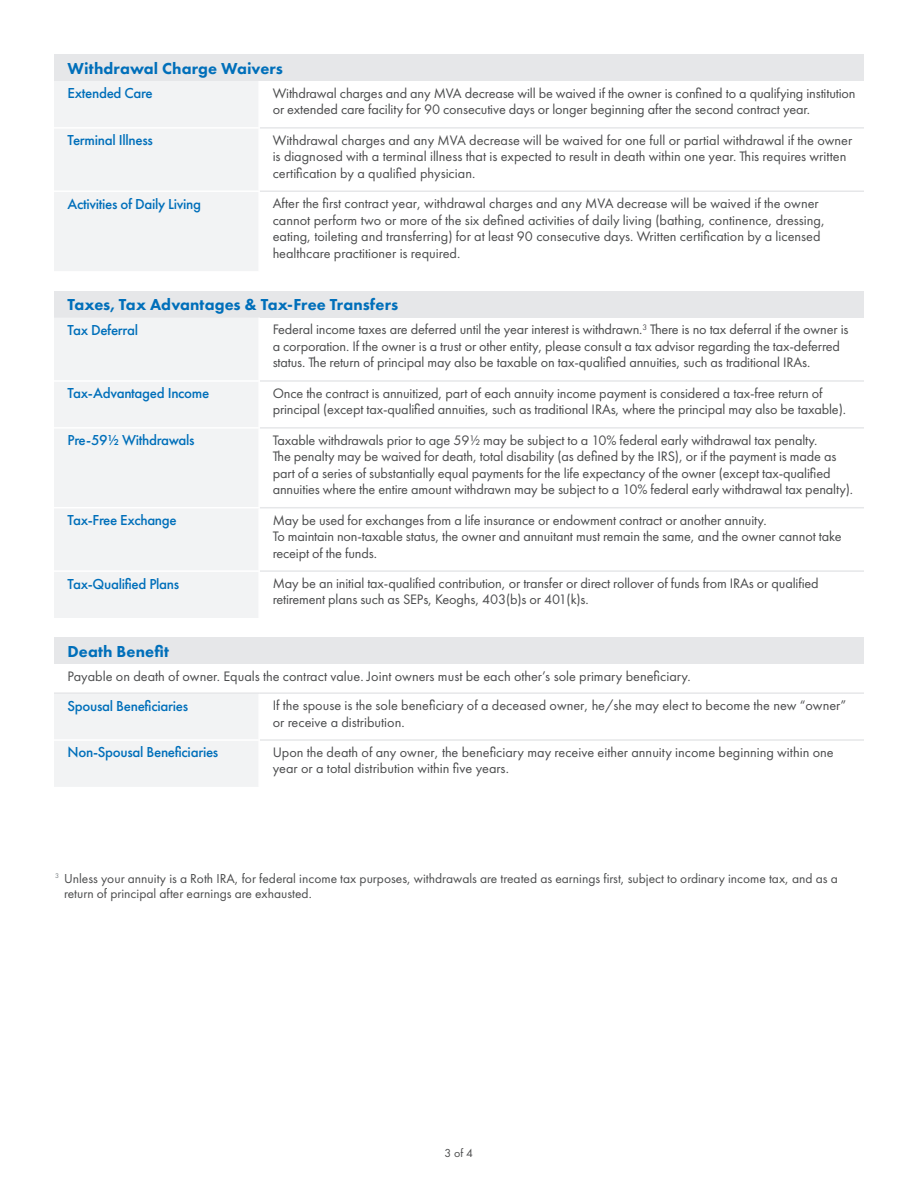
<style>
.page{position:relative;width:918px;height:1188px;background:#fff}
.page>*{position:absolute;margin:0;border:0;box-sizing:border-box;transform-origin:0 0}
.AG_Table_head_11_14{font:800 16.5px "Futura PT";letter-spacing:.01em;color:#006fba}
.AG_Table_left_column{font:500 15px "Futura PT";letter-spacing:-.02em;color:#006fba}
.AG_Table_right_colum{font:14.25px/16.5px "Futura PT";letter-spacing:-.01em;color:#4b4c4d}
.t1{font:13.5px/15px "Futura PT";color:#4b4c4d}
.Page_numbers8_11{font:12px "Futura PT";color:#4b4c4d}
</style>
<div class="page">
<div style="left:54px;top:54px;width:810px;height:27px;background:#e6e7e9"></div>
<div style="left:54px;top:81px;width:204px;height:190px;background:#f2f3f4"></div>
<hr style="left:54px;top:127px;width:206px;height:2px;background:#fff">
<hr style="left:54px;top:190px;width:206px;height:2px;background:#fff">
<hr style="left:260px;top:127px;width:604px;height:2px;background:#e6e7e9">
<hr style="left:260px;top:190px;width:604px;height:2px;background:#e6e7e9">
<div style="left:54px;top:291px;width:810px;height:27px;background:#e6e7e9"></div>
<div style="left:54px;top:318px;width:204px;height:300px;background:#f2f3f4"></div>
<hr style="left:54px;top:380px;width:206px;height:2px;background:#fff">
<hr style="left:54px;top:427px;width:206px;height:2px;background:#fff">
<hr style="left:54px;top:507px;width:206px;height:1px;background:#fff">
<hr style="left:54px;top:570px;width:206px;height:2px;background:#fff">
<hr style="left:260px;top:380px;width:604px;height:2px;background:#e6e7e9">
<hr style="left:260px;top:427px;width:604px;height:2px;background:#e6e7e9">
<hr style="left:260px;top:507px;width:604px;height:1px;background:#e6e7e9">
<hr style="left:260px;top:570px;width:604px;height:2px;background:#e6e7e9">
<div style="left:54px;top:637px;width:810px;height:27px;background:#e6e7e9"></div>
<div style="left:54px;top:694px;width:204px;height:93px;background:#f2f3f4"></div>
<hr style="left:54px;top:739px;width:206px;height:2px;background:#fff">
<hr style="left:260px;top:739px;width:604px;height:2px;background:#e6e7e9">
<hr style="left:54px;top:692px;width:205px;height:2px;background:#e6e7e9">
<hr style="left:259px;top:692px;width:605px;height:2px;background:#e6e7e9">
<p class="AG_Table_head_11_14" style="left:68px;top:58px;width:217px">Withdrawal Charge Waivers</p>
<p class="AG_Table_left_column" style="left:68px;top:84px;width:87px">Extended Care</p>
<p class="AG_Table_right_colum" style="left:273px;top:85px;width:584px">Withdrawal charges and any MVA decrease will be waived if the owner is confined to a qualifying institution or extended care facility for 90 consecutive days or longer beginning after the second contract year.</p>
<p class="AG_Table_left_column" style="left:68px;top:131px;width:87px">Terminal Illness</p>
<p class="AG_Table_right_colum" style="left:273px;top:132px;width:581px">Withdrawal charges and any MVA decrease will be waived for one full or partial withdrawal if the owner is diagnosed with a terminal illness that is expected to result in death within one year. This requires written certification by a qualified physician.</p>
<p class="AG_Table_left_column" style="left:68px;top:195px;width:135px">Activities of Daily Living</p>
<p class="AG_Table_right_colum" style="left:273px;top:195px;width:554px">After the first contract year, withdrawal charges and any MVA decrease will be waived if the owner cannot perform two or more of the six defined activities of daily living (bathing, continence, dressing, eating, toileting and transferring) for at least 90 consecutive days. Written certification by a licensed healthcare practitioner is required.</p>
<p class="AG_Table_head_11_14" style="left:68px;top:295px;width:332px">Taxes, Tax Advantages &amp; Tax-Free Transfers</p>
<p class="AG_Table_left_column" style="left:68px;top:321px;width:72px">Tax Deferral</p>
<p class="AG_Table_right_colum" style="left:273px;top:321px;width:577px">Federal income taxes are deferred until the year interest is withdrawn.<sup>3</sup> There is no tax deferral if the owner is a corporation. If the owner is a trust or other entity, please consult a tax advisor regarding the tax-deferred status. The return of principal may also be taxable on tax-qualified annuities, such as traditional IRAs.</p>
<p class="AG_Table_left_column" style="left:68px;top:384px;width:143px">Tax-Advantaged Income</p>
<p class="AG_Table_right_colum" style="left:273px;top:385px;width:575px">Once the contract is annuitized, part of each annuity income payment is considered a tax-free return of principal (except tax-qualified annuities, such as traditional IRAs, where the principal may also be taxable).</p>
<p class="AG_Table_left_column" style="left:68px;top:431px;width:129px">Pre-59½ Withdrawals</p>
<p class="AG_Table_right_colum" style="left:273px;top:432px;width:582px">Taxable withdrawals prior to age 59½ may be subject to a 10% federal early withdrawal tax penalty.<br>The penalty may be waived for death, total disability (as defined by the IRS), or if the payment is made as part of a series of substantially equal payments for the life expectancy of the owner (except tax-qualified annuities where the entire amount withdrawn may be subject to a 10% federal early withdrawal tax penalty).</p>
<p class="AG_Table_left_column" style="left:68px;top:511px;width:111px">Tax-Free Exchange</p>
<p class="AG_Table_right_colum" style="left:273px;top:512px;width:570px">May be used for exchanges from a life insurance or endowment contract or another annuity.<br>To maintain non-taxable status, the owner and annuitant must remain the same, and the owner cannot take receipt of the funds.</p>
<p class="AG_Table_left_column" style="left:68px;top:575px;width:113px">Tax-Qualified Plans</p>
<p class="AG_Table_right_colum" style="left:273px;top:575px;width:548px">May be an initial tax-qualified contribution, or transfer or direct rollover of funds from IRAs or qualified retirement plans such as SEPs, Keoghs, 403(b)s or 401(k)s.</p>
<p class="AG_Table_head_11_14" style="left:68px;top:641px;width:103px">Death Benefit</p>
<p class="AG_Table_right_colum" style="left:68px;top:668px;width:625px">Payable on death of owner. Equals the contract value. Joint owners must be each other’s sole primary beneficiary.</p>
<p class="AG_Table_left_column" style="left:68px;top:697px;width:122px">Spousal Beneficiaries</p>
<p class="AG_Table_right_colum" style="left:273px;top:697px;width:575px">If the spouse is the sole beneficiary of a deceased owner, he/she may elect to become the new “owner” or receive a distribution.</p>
<p class="AG_Table_left_column" style="left:68px;top:743px;width:152px">Non-Spousal Beneficiaries</p>
<p class="AG_Table_right_colum" style="left:273px;top:744px;width:563px">Upon the death of any owner, the beneficiary may receive either annuity income beginning within one year or a total distribution within five years.</p>
<p class="t1" style="left:64px;top:871px;width:775px;text-indent:-9px"><sup>3</sup> Unless your annuity is a Roth IRA, for federal income tax purposes, withdrawals are treated as earnings first, subject to ordinary income tax, and as a return of principal after earnings are exhausted.</p>
<p class="Page_numbers8_11" style="left:445px;top:1146px;width:30px">3 of 4</p>
</div>
